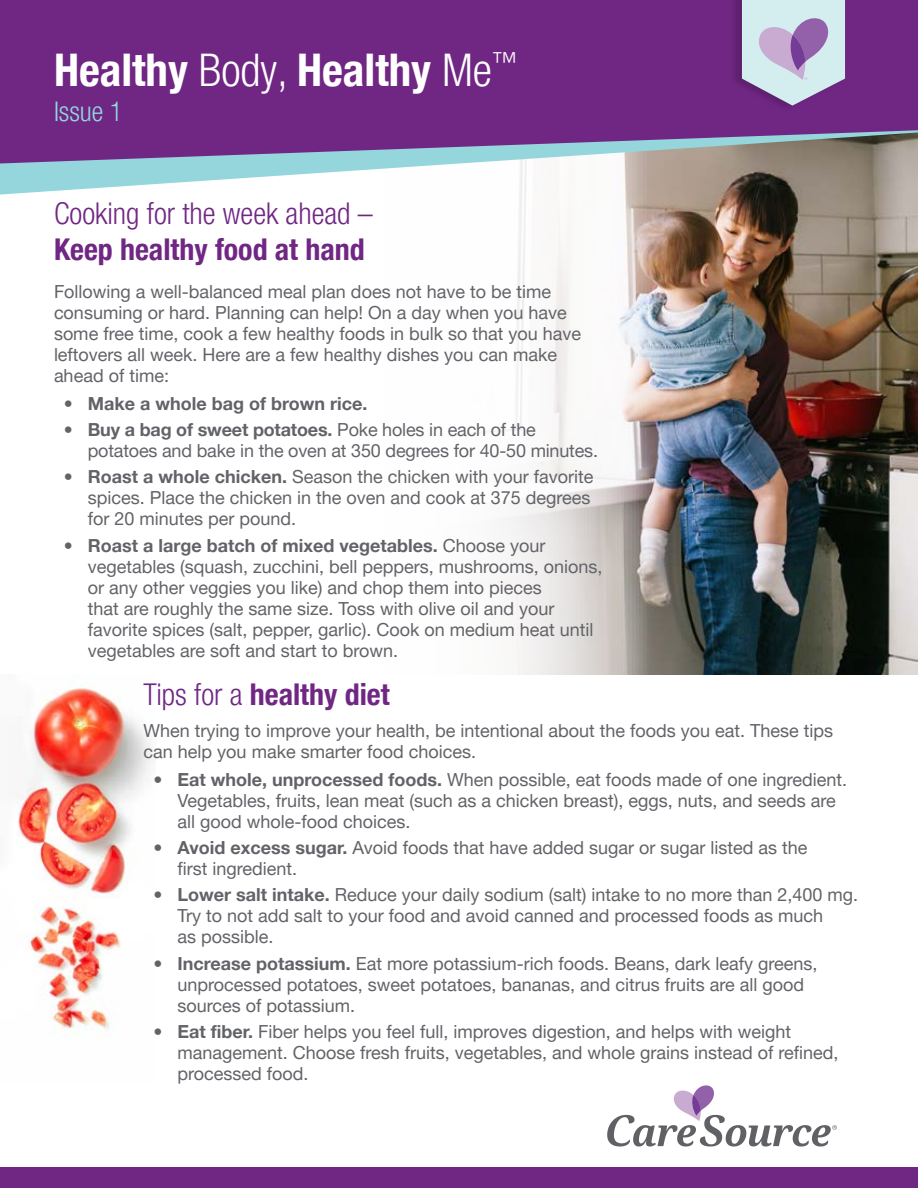
<style>
.page{position:relative;width:918px;height:1188px;background:#fff}
.page>*{position:absolute;margin:0;border:0;box-sizing:border-box;transform-origin:0 0}
.t1{font:700 condensed 45px "Helvetica Neue LT Pro";color:#fff}
.t2{font:700 condensed 30px "Helvetica Neue LT Pro";color:#702784}
.t3{font:300 condensed 30px "Helvetica Neue LT Pro";color:#702784}
.t4{font:300 condensed 27px "Helvetica Neue LT Pro";color:#94d6dc}
.t5{font:18px/21px "Helvetica Neue LT Pro";color:#626368}
.t6{font:700 18px "Helvetica Neue LT Pro";color:#626368}
.s1{font-weight:300}
.s2{font-weight:700}
</style>
<div class="page">
<img style="left:17px;top:687px;width:135px;height:346px">
<img style="left:487px;top:195px;width:431px;height:480px">
<svg style="left:0;top:163px;width:918px;height:32px"></svg>
<svg style="left:0;top:0;width:918px;height:163px;background:#743689"></svg>
<div style="left:729px;top:0;width:115px;height:113px;background:#000;opacity:.17"></div>
<svg style="left:742px;top:0;width:103px;height:106px;background:#bcbad4"></svg>
<svg style="left:607px;top:1085px;width:230px;height:62px"></svg>
<div style="left:0;top:1167px;width:918px;height:21px;background:#702784"></div>
<h1 class="t1" style="left:54px;top:43px;width:466px">Healthy <span class="s1">Body,</span> Healthy <span class="s1">Me</span><sup>™</sup></h1>
<h3 class="t4" style="left:54px;top:95px;width:70px">Issue 1</h3>
<h2 class="t3" style="left:54px;top:196px;width:320px">Cooking for the week ahead –</h2>
<h2 class="t2" style="left:54px;top:231px;width:312px">Keep healthy food at hand</h2>
<p class="t5" style="left:54px;top:281px;width:529px">Following a well-balanced meal plan does not have to be time consuming or hard. Planning can help! On a day when you have some free time, cook a few healthy foods in bulk so that you have leftovers all week. Here are a few healthy dishes you can make ahead of time:</p>
<p class="t6" style="left:64px;top:392px;width:305px">• Make a whole bag of brown rice.</p>
<p class="t5" style="left:88px;top:419px;width:512px;text-indent:-24px"><span class="s2">• Buy a bag of sweet potatoes.</span> Poke holes in each of the potatoes and bake in the oven at 350 degrees for 40-50 minutes.</p>
<p class="t5" style="left:88px;top:466px;width:507px;text-indent:-24px"><span class="s2">• Roast a whole chicken.</span> Season the chicken with your favorite spices. Place the chicken in the oven and cook at 375 degrees for 20 minutes per pound.</p>
<p class="t5" style="left:88px;top:535px;width:516px;text-indent:-24px"><span class="s2">• Roast a large batch of mixed vegetables.</span> Choose your vegetables (squash, zucchini, bell peppers, mushrooms, onions, or any other veggies you like) and chop them into pieces<br>that are roughly the same size. Toss with olive oil and your favorite spices (salt, pepper, garlic). Cook on medium heat until vegetables are soft and start to brown.</p>
<h2 class="t2" style="left:144px;top:677px;width:248px"><span class="s1">Tips for a</span> healthy diet</h2>
<p class="t5" style="left:144px;top:719px;width:691px">When trying to improve your health, be intentional about the foods you eat. These tips can help you make smarter food choices.</p>
<p class="t5" style="left:177px;top:768px;width:671px;text-indent:-24px"><span class="s2">• Eat whole, unprocessed foods.</span> When possible, eat foods made of one ingredient.<br>Vegetables, fruits, lean meat (such as a chicken breast), eggs, nuts, and seeds are all good whole-food choices.</p>
<p class="t5" style="left:177px;top:837px;width:632px;text-indent:-24px"><span class="s2">• Avoid excess sugar.</span> Avoid foods that have added sugar or sugar listed as the first ingredient.</p>
<p class="t5" style="left:177px;top:884px;width:682px;text-indent:-24px"><span class="s2">• Lower salt intake.</span> Reduce your daily sodium (salt) intake to no more than 2,400 mg.<br>Try to not add salt to your food and avoid canned and processed foods as much<br>as possible.</p>
<p class="t5" style="left:177px;top:952px;width:642px;text-indent:-24px"><span class="s2">• Increase potassium.</span> Eat more potassium-rich foods. Beans, dark leafy greens, unprocessed potatoes, sweet potatoes, bananas, and citrus fruits are all good sources of potassium.</p>
<p class="t5" style="left:177px;top:1021px;width:663px;text-indent:-24px"><span class="s2">• Eat fiber.</span> Fiber helps you feel full, improves digestion, and helps with weight management. Choose fresh fruits, vegetables, and whole grains instead of refined, processed food.</p>
</div>
